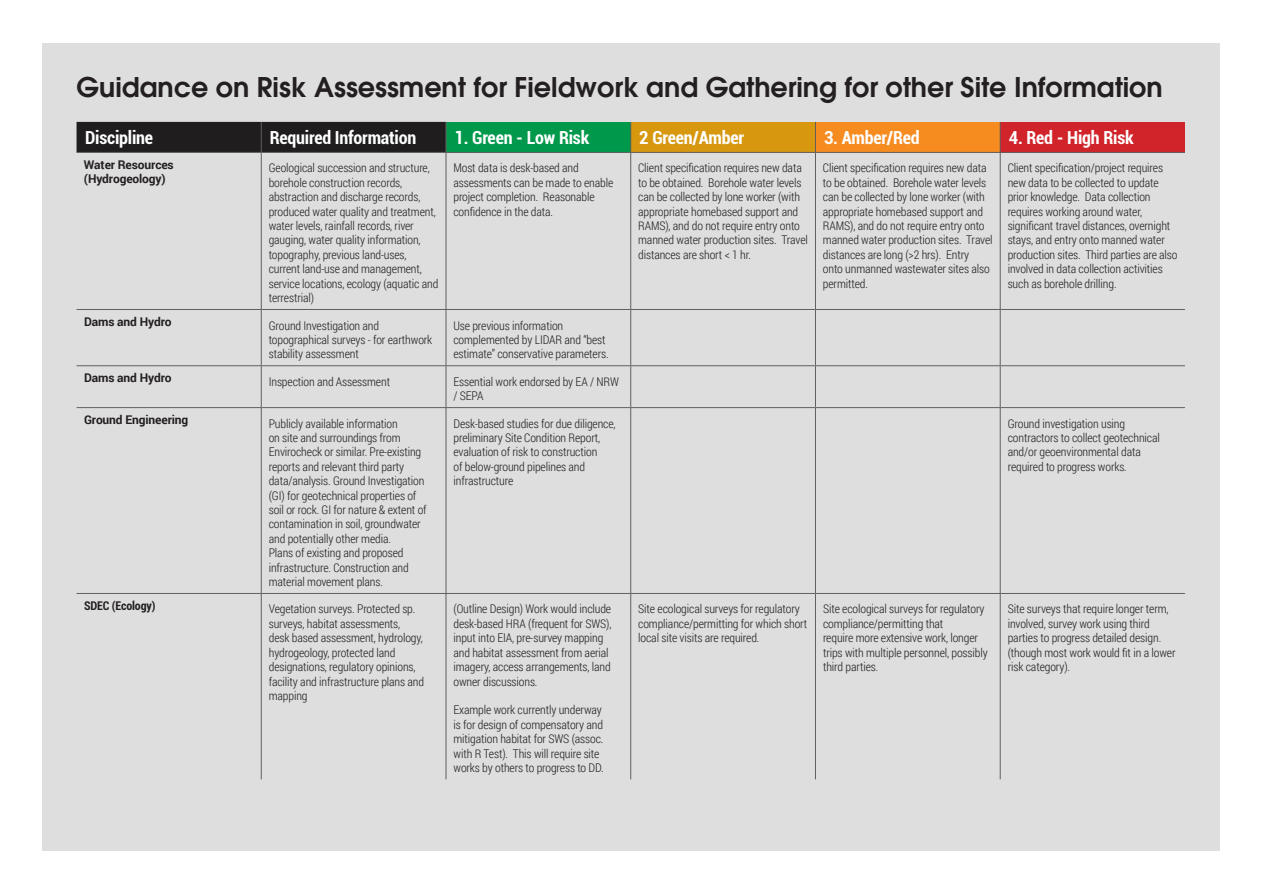
<style>
.page{position:relative;width:1263px;height:893px;background:#fff}
.page>*{position:absolute;margin:0;border:0;box-sizing:border-box;transform-origin:0 0}
.t1{font:600 27px "ITC Avant Garde Pro";color:#231f20}
.t2{font:700 condensed 18px "Roboto";letter-spacing:-.01em;color:#fff}
.t3{font:300 12px/14.4px "Roboto Condensed";letter-spacing:-.01em;color:#231f20}
.t4{font:700 12px/14.4px "Roboto";letter-spacing:-.01em;color:#231f20}
.t5{font:700 condensed 12px "Roboto";letter-spacing:-.01em;color:#231f20}
</style>
<div class="page">
<div style="left:43px;top:43px;width:1177px;height:807px;background:#dddedd"></div>
<div style="left:77px;top:122px;width:369px;height:30px;background:#201d1e"></div>
<div style="left:446px;top:122px;width:185px;height:30px;background:#00994c"></div>
<div style="left:631px;top:122px;width:184px;height:30px;background:#d79810"></div>
<div style="left:815px;top:122px;width:185px;height:30px;background:#f68b1f"></div>
<div style="left:1000px;top:122px;width:185px;height:30px;background:#d1232a"></div>
<hr style="left:261px;top:122px;width:1px;height:30px;background:#635f5e">
<hr style="left:446px;top:122px;width:1px;height:30px;background:#635f5e">
<hr style="left:630px;top:122px;width:1px;height:30px;background:#635f5e">
<hr style="left:815px;top:122px;width:1px;height:30px;background:#635f5e">
<hr style="left:1000px;top:122px;width:1px;height:30px;background:#635f5e">
<hr style="left:77px;top:152px;width:184px;height:1px;background:#635f5e">
<hr style="left:261px;top:152px;width:185px;height:1px;background:#635f5e">
<hr style="left:261px;top:153px;width:1px;height:156px;background:#635f5e">
<hr style="left:446px;top:152px;width:185px;height:1px;background:#635f5e">
<hr style="left:446px;top:153px;width:1px;height:156px;background:#635f5e">
<hr style="left:631px;top:152px;width:184px;height:1px;background:#635f5e">
<hr style="left:630px;top:153px;width:1px;height:156px;background:#635f5e">
<hr style="left:815px;top:152px;width:185px;height:1px;background:#635f5e">
<hr style="left:815px;top:153px;width:1px;height:156px;background:#635f5e">
<hr style="left:1000px;top:152px;width:185px;height:1px;background:#635f5e">
<hr style="left:1000px;top:153px;width:1px;height:156px;background:#635f5e">
<hr style="left:77px;top:309px;width:184px;height:1px;background:#635f5e">
<hr style="left:261px;top:309px;width:185px;height:1px;background:#635f5e">
<hr style="left:261px;top:310px;width:1px;height:55px;background:#635f5e">
<hr style="left:446px;top:309px;width:185px;height:1px;background:#635f5e">
<hr style="left:446px;top:310px;width:1px;height:55px;background:#635f5e">
<hr style="left:631px;top:309px;width:184px;height:1px;background:#635f5e">
<hr style="left:630px;top:310px;width:1px;height:55px;background:#635f5e">
<hr style="left:815px;top:309px;width:185px;height:1px;background:#635f5e">
<hr style="left:815px;top:310px;width:1px;height:55px;background:#635f5e">
<hr style="left:1000px;top:309px;width:185px;height:1px;background:#635f5e">
<hr style="left:1000px;top:310px;width:1px;height:55px;background:#635f5e">
<hr style="left:77px;top:365px;width:184px;height:1px;background:#635f5e">
<hr style="left:261px;top:365px;width:185px;height:1px;background:#635f5e">
<hr style="left:261px;top:366px;width:1px;height:41px;background:#635f5e">
<hr style="left:446px;top:365px;width:185px;height:1px;background:#635f5e">
<hr style="left:446px;top:366px;width:1px;height:41px;background:#635f5e">
<hr style="left:631px;top:365px;width:184px;height:1px;background:#635f5e">
<hr style="left:630px;top:366px;width:1px;height:41px;background:#635f5e">
<hr style="left:815px;top:365px;width:185px;height:1px;background:#635f5e">
<hr style="left:815px;top:366px;width:1px;height:41px;background:#635f5e">
<hr style="left:1000px;top:365px;width:185px;height:1px;background:#635f5e">
<hr style="left:1000px;top:366px;width:1px;height:41px;background:#635f5e">
<hr style="left:77px;top:407px;width:184px;height:1px;background:#635f5e">
<hr style="left:261px;top:407px;width:185px;height:1px;background:#635f5e">
<hr style="left:261px;top:408px;width:1px;height:185px;background:#635f5e">
<hr style="left:446px;top:407px;width:185px;height:1px;background:#635f5e">
<hr style="left:446px;top:408px;width:1px;height:185px;background:#635f5e">
<hr style="left:631px;top:407px;width:184px;height:1px;background:#635f5e">
<hr style="left:630px;top:408px;width:1px;height:185px;background:#635f5e">
<hr style="left:815px;top:407px;width:185px;height:1px;background:#635f5e">
<hr style="left:815px;top:408px;width:1px;height:185px;background:#635f5e">
<hr style="left:1000px;top:407px;width:185px;height:1px;background:#635f5e">
<hr style="left:1000px;top:408px;width:1px;height:185px;background:#635f5e">
<hr style="left:77px;top:593px;width:184px;height:1px;background:#635f5e">
<hr style="left:261px;top:593px;width:185px;height:1px;background:#635f5e">
<hr style="left:261px;top:594px;width:1px;height:185px;background:#635f5e">
<hr style="left:446px;top:593px;width:185px;height:1px;background:#635f5e">
<hr style="left:446px;top:594px;width:1px;height:185px;background:#635f5e">
<hr style="left:631px;top:593px;width:184px;height:1px;background:#635f5e">
<hr style="left:630px;top:594px;width:1px;height:185px;background:#635f5e">
<hr style="left:815px;top:593px;width:185px;height:1px;background:#635f5e">
<hr style="left:815px;top:594px;width:1px;height:185px;background:#635f5e">
<hr style="left:1000px;top:593px;width:185px;height:1px;background:#635f5e">
<hr style="left:1000px;top:594px;width:1px;height:185px;background:#635f5e">
<h1 class="t1" style="left:77px;top:69px;width:1088px">Guidance on Risk Assessment for Fieldwork and Gathering for other Site Information</h1>
<h2 class="t2" style="left:85px;top:125px;width:70px">Discipline</h2>
<h2 class="t2" style="left:270px;top:125px;width:148px">Required Information</h2>
<h2 class="t2" style="left:454px;top:125px;width:136px">1. Green - Low Risk</h2>
<h2 class="t2" style="left:639px;top:125px;width:106px">2 Green/Amber</h2>
<h2 class="t2" style="left:824px;top:125px;width:97px">3. Amber/Red</h2>
<h2 class="t2" style="left:1009px;top:125px;width:126px">4. Red - High Risk</h2>
<p class="t4" style="left:84px;top:157px;width:91px">Water Resources (Hydrogeology)</p>
<p class="t3" style="left:269px;top:161px;width:171px">Geological succession and structure, borehole construction records, abstraction and discharge records, produced water quality and treatment, water levels, rainfall records, river gauging, water quality information, topography, previous land-uses, current land-use and management, service locations, ecology (aquatic and terrestrial)</p>
<p class="t3" style="left:453px;top:161px;width:161px">Most data is desk-based and assessments can be made to enable project completion. Reasonable confidence in the data.</p>
<p class="t3" style="left:638px;top:161px;width:171px">Client specification requires new data to be obtained. Borehole water levels can be collected by lone worker (with appropriate homebased support and RAMS), and do not require entry onto manned water production sites. Travel distances are short &lt; 1 hr.</p>
<p class="t3" style="left:823px;top:161px;width:171px">Client specification requires new data to be obtained. Borehole water levels can be collected by lone worker (with appropriate homebased support and RAMS), and do not require entry onto manned water production sites. Travel distances are long (&gt;2 hrs). Entry<br>onto unmanned wastewater sites also permitted.</p>
<p class="t3" style="left:1008px;top:161px;width:171px">Client specification/project requires new data to be collected to update prior knowledge. Data collection requires working around water, significant travel distances, overnight stays, and entry onto manned water production sites. Third parties are also involved in data collection activities such as borehole drilling.</p>
<p class="t4" style="left:84px;top:314px;width:89px">Dams and Hydro</p>
<p class="t3" style="left:269px;top:318px;width:165px">Ground Investigation and topographical surveys - for earthwork stability assessment</p>
<p class="t3" style="left:453px;top:318px;width:157px">Use previous information complemented by LIDAR and “best estimate” conservative parameters.</p>
<p class="t4" style="left:84px;top:370px;width:89px">Dams and Hydro</p>
<p class="t3" style="left:269px;top:374px;width:123px">Inspection and Assessment</p>
<p class="t3" style="left:453px;top:374px;width:167px">Essential work endorsed by EA / NRW / SEPA</p>
<p class="t4" style="left:84px;top:412px;width:106px">Ground Engineering</p>
<p class="t3" style="left:269px;top:416px;width:159px">Publicly available information<br>on site and surroundings from Envirocheck or similar. Pre-existing reports and relevant third party data/analysis. Ground Investigation (GI) for geotechnical properties of soil or rock. GI for nature &amp; extent of contamination in soil, groundwater and potentially other media.<br>Plans of existing and proposed infrastructure. Construction and material movement plans.</p>
<p class="t3" style="left:453px;top:416px;width:164px">Desk-based studies for due diligence, preliminary Site Condition Report, evaluation of risk to construction<br>of below-ground pipelines and infrastructure</p>
<p class="t3" style="left:1008px;top:416px;width:154px">Ground investigation using contractors to collect geotechnical and/or geoenvironmental data required to progress works.</p>
<p class="t5" style="left:84px;top:597px;width:73px">SDEC (Ecology)</p>
<p class="t3" style="left:269px;top:602px;width:157px">Vegetation surveys. Protected sp. surveys, habitat assessments,<br>desk based assessment, hydrology, hydrogeology, protected land designations, regulatory opinions, facility and infrastructure plans and mapping</p>
<p class="t3" style="left:453px;top:602px;width:159px">(Outline Design) Work would include desk-based HRA (frequent for SWS), input into EIA, pre-survey mapping and habitat assessment from aerial imagery, access arrangements, land owner discussions.</p>
<p class="t3" style="left:453px;top:702px;width:152px">Example work currently underway is for design of compensatory and mitigation habitat for SWS (assoc. with R Test). This will require site works by others to progress to DD.</p>
<p class="t3" style="left:638px;top:602px;width:171px">Site ecological surveys for regulatory compliance/permitting for which short local site visits are required.</p>
<p class="t3" style="left:823px;top:602px;width:166px">Site ecological surveys for regulatory compliance/permitting that<br>require more extensive work, longer trips with multiple personnel, possibly third parties.</p>
<p class="t3" style="left:1008px;top:602px;width:169px">Site surveys that require longer term, involved, survey work using third parties to progress detailed design. (though most work would fit in a lower risk category).</p>
</div>
